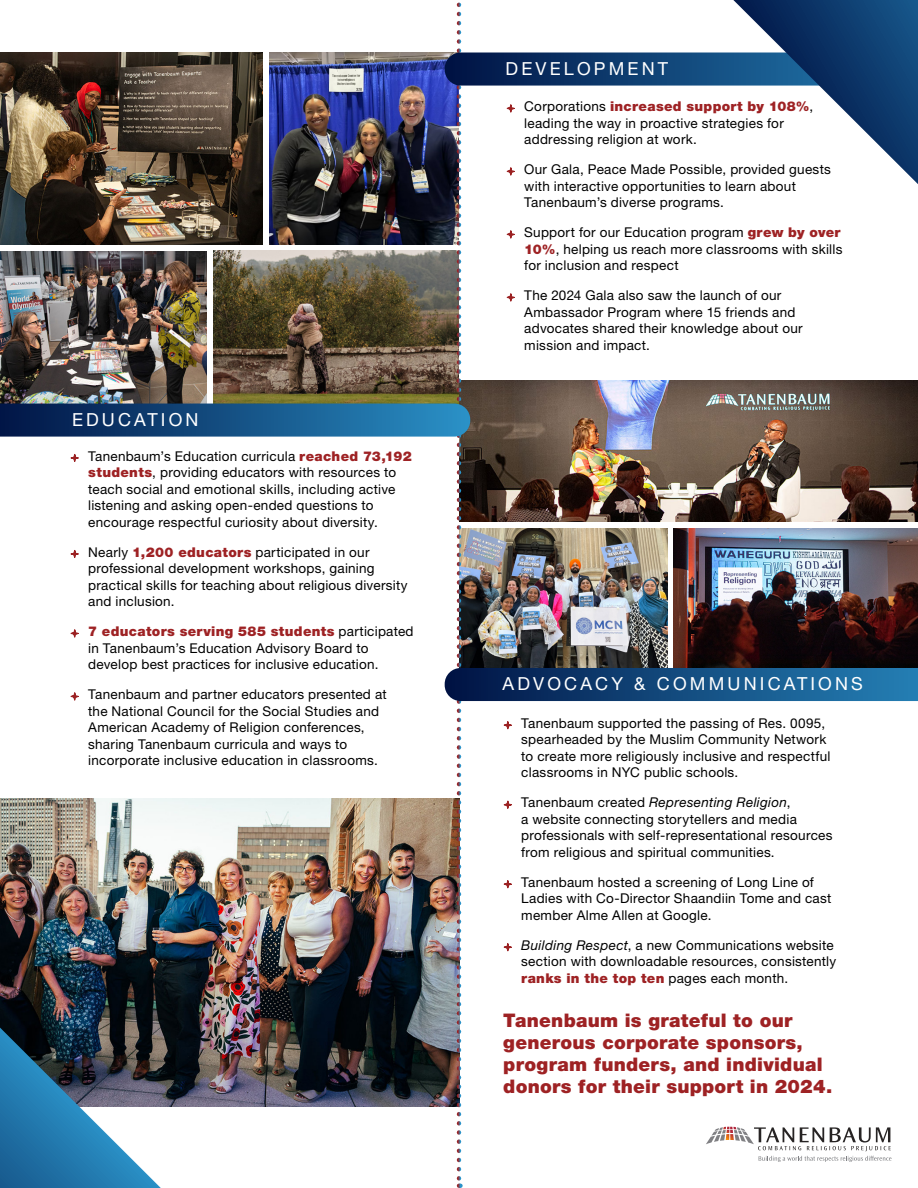
<style>
.page{position:relative;width:918px;height:1188px;background:#fff}
.page>*{position:absolute;margin:0;border:0;box-sizing:border-box;transform-origin:0 0}
.t1{font:900 18.75px/22px "Helvetica Neue LT Pro";letter-spacing:.015em;color:#9e2224}
.t2{font:18px "Helvetica Neue LT Pro";letter-spacing:.175em;color:#fff}
.t3{font:13.5px/16.5px "Helvetica Neue LT Pro";letter-spacing:.02em;color:#000}
.s1{color:#9b2122}
.s2{font-weight:900;color:#9e2224}
.s3{font-style:italic}
</style>
<div class="page">
<img style="left:0;top:0;width:918px;height:1188px">
<h2 class="t2" style="left:72px;top:409px;width:128px">EDUCATION</h2>
<p class="t3" style="left:88px;top:447px;width:325px;text-indent:-18px"><span class="s1">●</span> Tanenbaum’s Education curricula <span class="s2">reached 73,192 students</span>, providing educators with resources to teach social and emotional skills, including active listening and asking open-ended questions to encourage respectful curiosity about diversity.</p>
<p class="t3" style="left:88px;top:543px;width:321px;text-indent:-18px"><span class="s1">●</span> Nearly <span class="s2">1,200 educators</span> participated in our professional development workshops, gaining practical skills for teaching about religious diversity and inclusion.</p>
<p class="t3" style="left:88px;top:623px;width:327px;text-indent:-18px"><span class="s1">●</span> <span class="s2">7 educators serving 585 students</span> participated in Tanenbaum’s Education Advisory Board to develop best practices for inclusive education.</p>
<p class="t3" style="left:88px;top:686px;width:300px;text-indent:-18px"><span class="s1">●</span> Tanenbaum and partner educators presented at the National Council for the Social Studies and American Academy of Religion conferences, sharing Tanenbaum curricula and ways to incorporate inclusive education in classrooms.</p>
<h2 class="t2" style="left:506px;top:58px;width:164px">DEVELOPMENT</h2>
<p class="t3" style="left:524px;top:98px;width:291px;text-indent:-18px"><span class="s1">●</span> Corporations <span class="s2">increased support by 108%</span>, leading the way in proactive strategies for addressing religion at work.</p>
<p class="t3" style="left:524px;top:161px;width:308px;text-indent:-18px"><span class="s1">●</span> Our Gala, Peace Made Possible, provided guests with interactive opportunities to learn about<br>Tanenbaum’s diverse programs.</p>
<p class="t3" style="left:524px;top:224px;width:320px;text-indent:-18px"><span class="s1">●</span> Support for our Education program <span class="s2">grew by over<br>10%</span>, helping us reach more classrooms with skills for inclusion and respect</p>
<p class="t3" style="left:524px;top:287px;width:280px;text-indent:-18px"><span class="s1">●</span> The 2024 Gala also saw the launch of our Ambassador Program where 15 friends and advocates shared their knowledge about our mission and impact.</p>
<h2 class="t2" style="left:503px;top:673px;width:362px">ADVOCACY &amp; COMMUNICATIONS</h2>
<p class="t3" style="left:521px;top:715px;width:311px;text-indent:-18px"><span class="s1">●</span> Tanenbaum supported the passing of Res. 0095, spearheaded by the Muslim Community Network to create more religiously inclusive and respectful classrooms in NYC public schools.</p>
<p class="t3" style="left:521px;top:794px;width:313px;text-indent:-18px"><span class="s1">●</span> Tanenbaum created <span class="s3">Representing Religion</span>,<br>a website connecting storytellers and media professionals with self-representational resources from religious and spiritual communities.</p>
<p class="t3" style="left:521px;top:874px;width:312px;text-indent:-18px"><span class="s1">●</span> Tanenbaum hosted a screening of Long Line of<br>Ladies with Co-Director Shaandiin Tome and cast member Alme Allen at Google.</p>
<p class="t3" style="left:521px;top:937px;width:317px;text-indent:-18px"><span class="s1">●</span> <span class="s3">Building Respect</span>, a new Communications website section with downloadable resources, consistently <span class="s2">ranks in the top ten</span> pages each month.</p>
<h1 class="t1" style="left:503px;top:1009px;width:331px">Tanenbaum is grateful to our generous corporate sponsors, program funders, and individual donors for their support in 2024.</h1>
</div>
